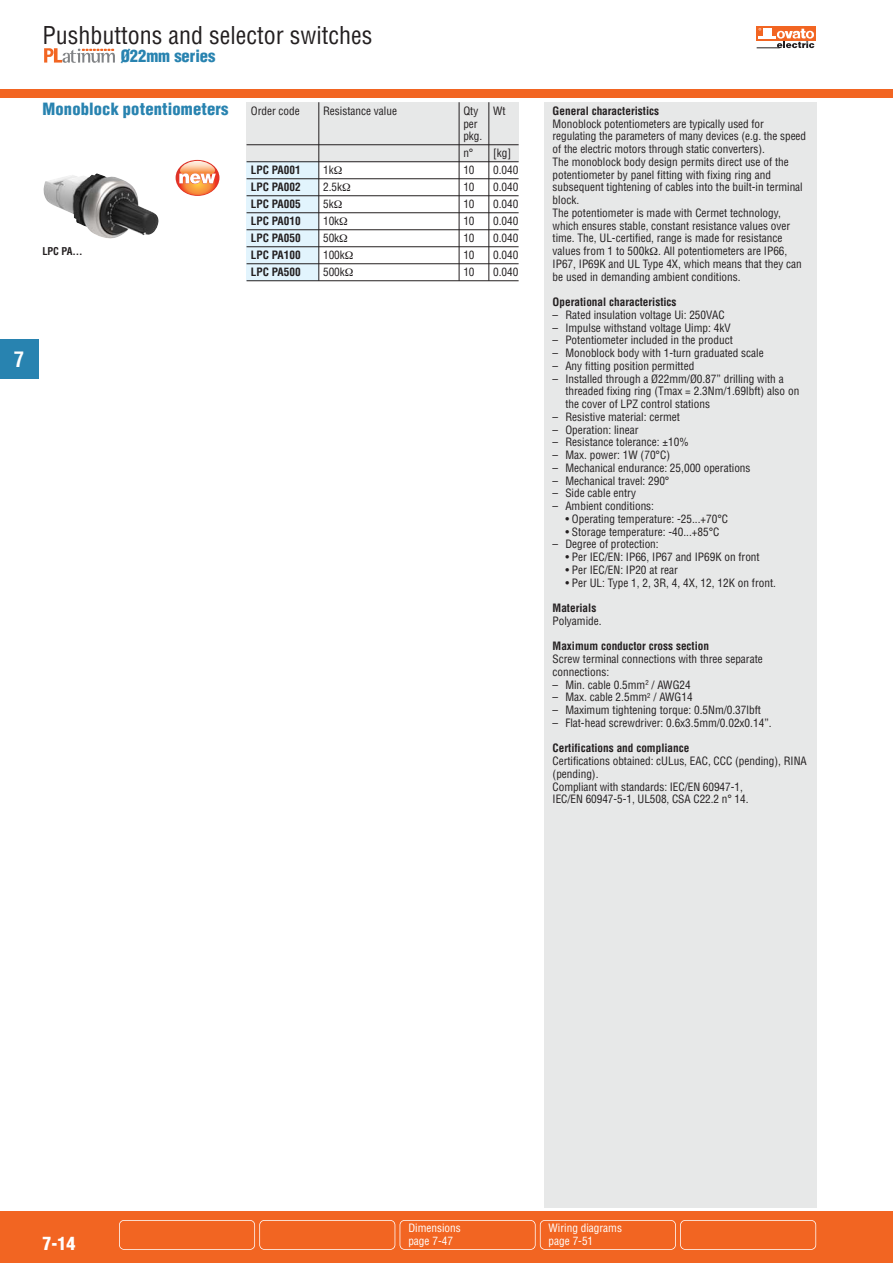
<style>
.page{position:relative;width:893px;height:1263px;background:#fff}
.page>*{position:absolute;margin:0;border:0;box-sizing:border-box;transform-origin:0 0}
.t1{font:condensed 24px "Helvetica";color:#231f20}
.t2{font:700 condensed 21px "Helvetica";color:#fff}
.t3{font:900 condensed 18px "Helvetica";color:#fff}
.t4{font:900 condensed 16.5px "Helvetica";letter-spacing:.01em;color:#2883b0}
.t5{font:condensed 11.25px/12.8px "Helvetica";color:#231f20}
.t6{font:700 condensed 11.25px "Helvetica";color:#231f20}
.t7{font:condensed 11.25px/12.8px "Helvetica";color:#fff}
.t8{font:700 condensed 10.5px "Helvetica";color:#231f20}
</style>
<div class="page">
<div style="left:0;top:339px;width:38px;height:40px;background:#2883b0"></div>
<div style="left:0;top:1212px;width:893px;height:51px;background:#f26522"></div>
<div style="left:119px;top:1220px;width:136px;height:30px;border:2px solid #fff;border-radius:5px"></div>
<div style="left:259px;top:1220px;width:136px;height:30px;border:2px solid #fff;border-radius:5px"></div>
<div style="left:400px;top:1220px;width:136px;height:30px;border:2px solid #fff;border-radius:5px"></div>
<div style="left:540px;top:1220px;width:136px;height:30px;border:2px solid #fff;border-radius:5px"></div>
<div style="left:680px;top:1220px;width:136px;height:30px;border:2px solid #fff;border-radius:5px"></div>
<div style="left:0;top:90px;width:893px;height:8px;background:#f26522"></div>
<svg style="left:44px;top:48px;width:71px;height:15px"></svg>
<div style="left:757px;top:26px;width:59px;height:15px;background:#f26522"></div>
<svg style="left:757px;top:28px;width:57px;height:21px"></svg>
<div style="left:544px;top:102px;width:272px;height:1105px;background:#e7e8e8"></div>
<div style="left:247px;top:102px;width:272px;height:60px;background:#e7e8e8"></div>
<div style="left:247px;top:162px;width:72px;height:119px;background:#e2f4fd"></div>
<hr style="left:247px;top:145px;width:272px;height:1px;background:#231f20">
<hr style="left:247px;top:162px;width:272px;height:1px;background:#231f20">
<hr style="left:247px;top:179px;width:272px;height:1px;background:#231f20">
<hr style="left:247px;top:196px;width:272px;height:1px;background:#231f20">
<hr style="left:247px;top:213px;width:272px;height:1px;background:#231f20">
<hr style="left:247px;top:230px;width:272px;height:1px;background:#231f20">
<hr style="left:247px;top:247px;width:272px;height:1px;background:#231f20">
<hr style="left:247px;top:264px;width:272px;height:1px;background:#231f20">
<hr style="left:247px;top:281px;width:272px;height:1px;background:#231f20">
<hr style="left:319px;top:102px;width:1px;height:179px;background:#231f20">
<hr style="left:459px;top:102px;width:1px;height:179px;background:#231f20">
<hr style="left:489px;top:102px;width:1px;height:179px;background:#231f20">
<img style="left:44px;top:173px;width:114px;height:65px">
<svg style="left:176px;top:160px;width:43px;height:36px"></svg>
<svg style="left:178px;top:161px;width:39px;height:34px"></svg>
<h2 class="t2" style="left:14px;top:351px;width:12px">7</h2>
<h1 class="t1" style="left:43px;top:26px;width:331px">Pushbuttons and selector switches</h1>
<h3 class="t4" style="left:121px;top:49px;width:96px">Ø22mm series</h3>
<h3 class="t4" style="left:43px;top:102px;width:187px">Monoblock potentiometers</h3>
<p class="t6" style="left:553px;top:106px;width:108px">General characteristics</p>
<p class="t5" style="left:553px;top:118px;width:255px">Monoblock potentiometers are typically used for regulating the parameters of many devices (e.g. the speed of the electric motors through static converters).<br>The monoblock body design permits direct use of the potentiometer by panel fitting with fixing ring and subsequent tightening of cables into the built-in terminal block.<br>The potentiometer is made with Cermet technology, which ensures stable, constant resistance values over time. The, UL-certified, range is made for resistance values from 1 to 500k . All potentiometers are IP66, IP67, IP69K and UL Type 4X, which means that they can be used in demanding ambient conditions.</p>
<p class="t6" style="left:553px;top:298px;width:125px">Operational characteristics</p>
<p class="t5" style="left:553px;top:309px;width:173px">– Rated insulation voltage Ui: 250VAC</p>
<p class="t5" style="left:553px;top:322px;width:179px">– Impulse withstand voltage Uimp: 4kV</p>
<p class="t5" style="left:553px;top:335px;width:182px">– Potentiometer included in the product</p>
<p class="t5" style="left:553px;top:348px;width:213px">– Monoblock body with 1-turn graduated scale</p>
<p class="t5" style="left:553px;top:360px;width:143px">– Any fitting position permitted</p>
<p class="t5" style="left:565px;top:373px;width:235px;text-indent:-13px">– Installed through a Ø22mm/Ø0.87” drilling with a threaded fixing ring (Tmax = 2.3Nm/1.69lbft) also on the cover of LPZ control stations</p>
<p class="t5" style="left:553px;top:411px;width:129px">– Resistive material: cermet</p>
<p class="t5" style="left:553px;top:424px;width:87px">– Operation: linear</p>
<p class="t5" style="left:553px;top:437px;width:138px">– Resistance tolerance: ±10%</p>
<p class="t5" style="left:553px;top:450px;width:119px">– Max. power: 1W (70°C)</p>
<p class="t5" style="left:553px;top:462px;width:199px">– Mechanical endurance: 25,000 operations</p>
<p class="t5" style="left:553px;top:475px;width:118px">– Mechanical travel: 290°</p>
<p class="t5" style="left:553px;top:488px;width:85px">– Side cable entry</p>
<p class="t5" style="left:553px;top:501px;width:103px">– Ambient conditions:</p>
<p class="t5" style="left:565px;top:513px;width:164px">• Operating temperature: -25...+70°C</p>
<p class="t5" style="left:565px;top:526px;width:156px">• Storage temperature: -40...+85°C</p>
<p class="t5" style="left:553px;top:539px;width:108px">– Degree of protection:</p>
<p class="t5" style="left:565px;top:552px;width:196px">• Per IEC/EN: IP66, IP67 and IP69K on front</p>
<p class="t5" style="left:565px;top:564px;width:114px">• Per IEC/EN: IP20 at rear</p>
<p class="t5" style="left:565px;top:577px;width:212px">• Per UL: Type 1, 2, 3R, 4, 4X, 12, 12K on front.</p>
<p class="t6" style="left:553px;top:604px;width:45px">Materials</p>
<p class="t5" style="left:553px;top:615px;width:51px">Polyamide.</p>
<p class="t6" style="left:553px;top:642px;width:158px">Maximum conductor cross section</p>
<p class="t5" style="left:553px;top:654px;width:212px">Screw terminal connections with three separate connections:</p>
<p class="t5" style="left:553px;top:679px;width:140px">– Min. cable 0.5mm<sup>2</sup> / AWG24</p>
<p class="t5" style="left:553px;top:692px;width:142px">– Max. cable 2.5mm<sup>2</sup> / AWG14</p>
<p class="t5" style="left:553px;top:705px;width:210px">– Maximum tightening torque: 0.5Nm/0.37lbft</p>
<p class="t5" style="left:553px;top:717px;width:220px">– Flat-head screwdriver: 0.6x3.5mm/0.02x0.14”.</p>
<p class="t6" style="left:553px;top:744px;width:138px">Certifications and compliance</p>
<p class="t5" style="left:553px;top:756px;width:256px">Certifications obtained: cULus, EAC, CCC (pending), RINA (pending).<br>Compliant with standards: IEC/EN 60947-1,<br>IEC/EN 60947-5-1, UL508, CSA C22.2 n° 14.</p>
<p class="t5" style="left:251px;top:105px;width:51px">Order code</p>
<p class="t5" style="left:323px;top:105px;width:75px">Resistance value</p>
<p class="t5" style="left:463px;top:105px;width:16px">Qty</p>
<p class="t5" style="left:493px;top:105px;width:14px">Wt</p>
<p class="t5" style="left:463px;top:118px;width:21px">per pkg.</p>
<p class="t5" style="left:463px;top:148px;width:12px">n°</p>
<p class="t5" style="left:493px;top:148px;width:20px">[kg]</p>
<p class="t6" style="left:251px;top:166px;width:51px">LPC PA001</p>
<p class="t5" style="left:323px;top:165px;width:12px">1k</p>
<p class="t5" style="left:463px;top:165px;width:13px">10</p>
<p class="t5" style="left:493px;top:165px;width:27px">0.040</p>
<p class="t6" style="left:251px;top:183px;width:51px">LPC PA002</p>
<p class="t5" style="left:323px;top:182px;width:21px">2.5k</p>
<p class="t5" style="left:463px;top:182px;width:13px">10</p>
<p class="t5" style="left:493px;top:182px;width:27px">0.040</p>
<p class="t6" style="left:251px;top:200px;width:51px">LPC PA005</p>
<p class="t5" style="left:323px;top:199px;width:12px">5k</p>
<p class="t5" style="left:463px;top:199px;width:13px">10</p>
<p class="t5" style="left:493px;top:199px;width:27px">0.040</p>
<p class="t6" style="left:251px;top:217px;width:51px">LPC PA010</p>
<p class="t5" style="left:323px;top:216px;width:18px">10k</p>
<p class="t5" style="left:463px;top:216px;width:13px">10</p>
<p class="t5" style="left:493px;top:216px;width:27px">0.040</p>
<p class="t6" style="left:251px;top:234px;width:51px">LPC PA050</p>
<p class="t5" style="left:323px;top:233px;width:18px">50k</p>
<p class="t5" style="left:463px;top:233px;width:13px">10</p>
<p class="t5" style="left:493px;top:233px;width:27px">0.040</p>
<p class="t6" style="left:251px;top:251px;width:51px">LPC PA100</p>
<p class="t5" style="left:323px;top:250px;width:23px">100k</p>
<p class="t5" style="left:463px;top:250px;width:13px">10</p>
<p class="t5" style="left:493px;top:250px;width:27px">0.040</p>
<p class="t6" style="left:251px;top:268px;width:51px">LPC PA500</p>
<p class="t5" style="left:323px;top:267px;width:23px">500k</p>
<p class="t5" style="left:463px;top:267px;width:13px">10</p>
<p class="t5" style="left:493px;top:267px;width:27px">0.040</p>
<p class="t8" style="left:42px;top:247px;width:42px">LPC PA...</p>
<h3 class="t3" style="left:43px;top:1236px;width:34px">7-14</h3>
<p class="t7" style="left:408px;top:1223px;width:54px">Dimensions page 7-47</p>
<p class="t7" style="left:549px;top:1223px;width:75px">Wiring diagrams page 7-51</p>
</div>
